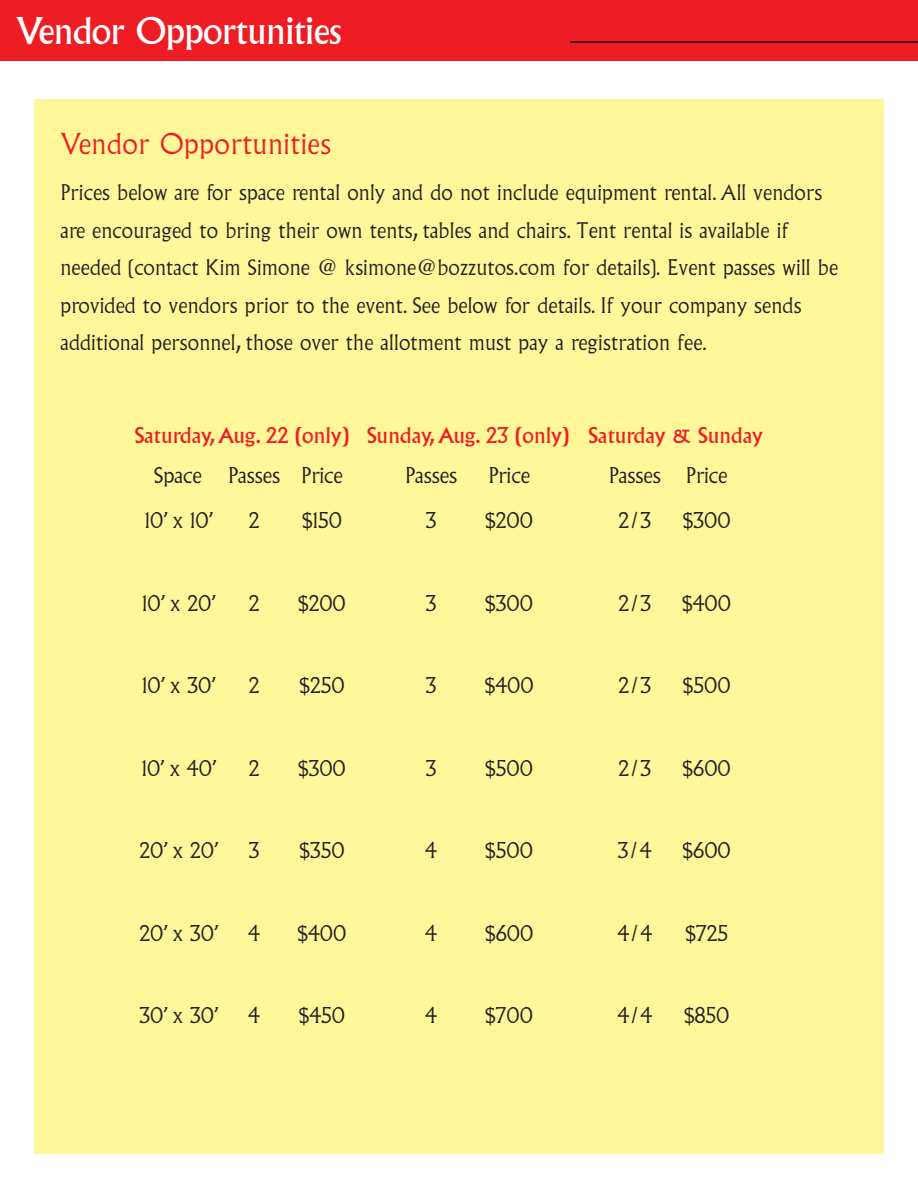
<style>
.page{position:relative;width:918px;height:1188px;background:#fff}
.page>*{position:absolute;margin:0;border:0;box-sizing:border-box;transform-origin:0 0}
.t1{font:36px "Albertus";letter-spacing:-.02em;color:#fff}
.t2{font:300 28.05px "Albertus";letter-spacing:.02em;color:#ee1d23}
.t3{font:300 21.3px "Albertus";color:#231f20}
.t4{font:21.3px "Albertus";color:#ee1d23}
.t5{font:300 21px/37.5px "Albertus";letter-spacing:.01em;color:#231f20}
</style>
<div class="page">
<div style="left:34px;top:99px;width:850px;height:1055px;background:#fff79a"></div>
<div style="left:0;top:0;width:918px;height:61px;background:#ee1d23"></div>
<hr style="left:570px;top:41px;width:348px;height:2px;background:#071822">
<p class="t1" style="left:16px;top:10px;width:327px">Vendor Opportunities</p>
<p class="t2" style="left:60px;top:127px;width:272px">Vendor Opportunities</p>
<p class="t5" style="left:60px;top:174px;width:779px">Prices below are for space rental only and do not include equipment rental. All vendors are encouraged to bring their own tents, tables and chairs. Tent rental is available if needed (contact Kim Simone @ ksimone@bozzutos.com for details). Event passes will be provided to vendors prior to the event. See below for details. If your company sends additional personnel, those over the allotment must pay a registration fee.</p>
<p class="t4" style="left:135px;top:423px;width:630px">Saturday, Aug. 22 (only) Sunday, Aug. 23 (only) Saturday &amp; Sunday</p>
<p class="t3" style="left:154px;top:463px;width:190px">Space Passes Price</p>
<p class="t3" style="left:405px;top:463px;width:54px">Passes</p>
<p class="t3" style="left:488px;top:463px;width:43px">Price</p>
<p class="t3" style="left:609px;top:463px;width:120px">Passes Price</p>
<p class="t3" style="left:145px;top:508px;width:70px">10’ x 10’</p>
<p class="t3" style="left:249px;top:508px;width:12px">2</p>
<p class="t3" style="left:302px;top:508px;width:41px">$150</p>
<p class="t3" style="left:426px;top:508px;width:12px">3</p>
<p class="t3" style="left:485px;top:508px;width:49px">$200</p>
<p class="t3" style="left:618px;top:508px;width:34px">2/3</p>
<p class="t3" style="left:683px;top:508px;width:49px">$300</p>
<p class="t3" style="left:142px;top:591px;width:75px">10’ x 20’</p>
<p class="t3" style="left:249px;top:591px;width:12px">2</p>
<p class="t3" style="left:298px;top:591px;width:49px">$200</p>
<p class="t3" style="left:426px;top:591px;width:12px">3</p>
<p class="t3" style="left:485px;top:591px;width:49px">$300</p>
<p class="t3" style="left:618px;top:591px;width:34px">2/3</p>
<p class="t3" style="left:682px;top:591px;width:50px">$400</p>
<p class="t3" style="left:142px;top:673px;width:75px">10’ x 30’</p>
<p class="t3" style="left:249px;top:673px;width:12px">2</p>
<p class="t3" style="left:299px;top:673px;width:47px">$250</p>
<p class="t3" style="left:426px;top:673px;width:12px">3</p>
<p class="t3" style="left:485px;top:673px;width:50px">$400</p>
<p class="t3" style="left:618px;top:673px;width:34px">2/3</p>
<p class="t3" style="left:683px;top:673px;width:49px">$500</p>
<p class="t3" style="left:142px;top:756px;width:76px">10’ x 40’</p>
<p class="t3" style="left:249px;top:756px;width:12px">2</p>
<p class="t3" style="left:298px;top:756px;width:49px">$300</p>
<p class="t3" style="left:426px;top:756px;width:12px">3</p>
<p class="t3" style="left:485px;top:756px;width:49px">$500</p>
<p class="t3" style="left:618px;top:756px;width:34px">2/3</p>
<p class="t3" style="left:683px;top:756px;width:50px">$600</p>
<p class="t3" style="left:140px;top:838px;width:80px">20’ x 20’</p>
<p class="t3" style="left:249px;top:838px;width:12px">3</p>
<p class="t3" style="left:299px;top:838px;width:47px">$350</p>
<p class="t3" style="left:425px;top:838px;width:13px">4</p>
<p class="t3" style="left:485px;top:838px;width:49px">$500</p>
<p class="t3" style="left:618px;top:838px;width:35px">3/4</p>
<p class="t3" style="left:683px;top:838px;width:50px">$600</p>
<p class="t3" style="left:140px;top:921px;width:80px">20’ x 30’</p>
<p class="t3" style="left:248px;top:921px;width:13px">4</p>
<p class="t3" style="left:298px;top:921px;width:50px">$400</p>
<p class="t3" style="left:425px;top:921px;width:13px">4</p>
<p class="t3" style="left:485px;top:921px;width:50px">$600</p>
<p class="t3" style="left:617px;top:921px;width:36px">4/4</p>
<p class="t3" style="left:685px;top:921px;width:44px">$725</p>
<p class="t3" style="left:140px;top:1003px;width:80px">30’ x 30’</p>
<p class="t3" style="left:248px;top:1003px;width:13px">4</p>
<p class="t3" style="left:299px;top:1003px;width:48px">$450</p>
<p class="t3" style="left:425px;top:1003px;width:13px">4</p>
<p class="t3" style="left:485px;top:1003px;width:49px">$700</p>
<p class="t3" style="left:617px;top:1003px;width:36px">4/4</p>
<p class="t3" style="left:684px;top:1003px;width:47px">$850</p>
</div>
